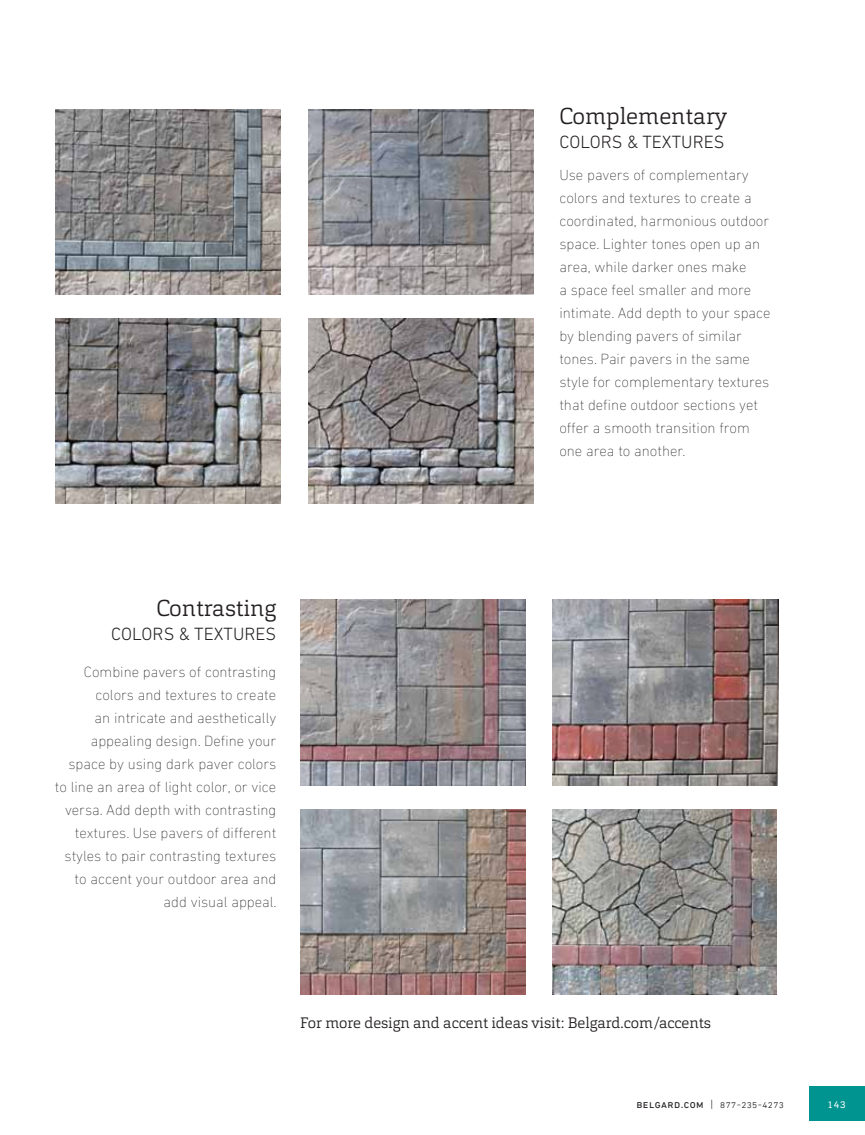
<style>
.page{position:relative;width:865px;height:1135px;background:#fff}
.page>*{position:absolute;margin:0;border:0;box-sizing:border-box;transform-origin:0 0}
.t1{font:300 22.8px "Cargan";color:#231f20}
.t2{font:300 18px "DIN Next W1 G";color:#231f20}
.t3{font:200 15px/23px "DIN Next W1 G";color:#231f20}
.t4{font:300 15px "Cargan";color:#231f20}
.t5{font:300 11.25px "DIN Next LT Pro";letter-spacing:.04em;color:#231f20}
.t6{font:9.75px "Cargan";color:#fff}
.s1{font-weight:400}
</style>
<div class="page">
<img style="left:55px;top:109px;width:225px;height:185px">
<img style="left:308px;top:109px;width:225px;height:185px">
<img style="left:55px;top:318px;width:225px;height:185px">
<img style="left:308px;top:318px;width:225px;height:185px">
<img style="left:300px;top:599px;width:225px;height:185px">
<img style="left:552px;top:599px;width:225px;height:185px">
<img style="left:300px;top:809px;width:225px;height:184px">
<img style="left:552px;top:809px;width:224px;height:184px">
<div style="left:809px;top:1085px;width:55px;height:35px;background:#009490"></div>
<h1 class="t1" style="left:559px;top:107px;width:169px">Complementary</h1>
<p class="t2" style="left:559px;top:135px;width:167px">COLORS &amp; TEXTURES</p>
<p class="t3" style="left:559px;top:165px;width:213px">Use pavers of complementary colors and textures to create a coordinated, harmonious outdoor space. Lighter tones open up an area, while darker ones make<br>a space feel smaller and more intimate. Add depth to your space by blending pavers of similar tones. Pair pavers in the same style for complementary textures that define outdoor sections yet offer a smooth transition from one area to another.</p>
<h1 class="t1" style="left:156px;top:599px;width:121px">Contrasting</h1>
<p class="t2" style="left:111px;top:627px;width:167px">COLORS &amp; TEXTURES</p>
<p class="t3" style="left:55px;top:662px;width:223px;text-align:right">Combine pavers of contrasting colors and textures to create<br>an intricate and aesthetically appealing design. Define your space by using dark paver colors to line an area of light color, or vice versa. Add depth with contrasting textures. Use pavers of different styles to pair contrasting textures to accent your outdoor area and add visual appeal.</p>
<p class="t4" style="left:300px;top:1017px;width:412px">For more design and accent ideas visit: Belgard.com/accents</p>
<p class="t5" style="left:636px;top:1099px;width:149px"><span class="s1">belgard.com</span> | 877-235-4273</p>
<p class="t6" style="left:826px;top:1098px;width:20px">143</p>
</div>
